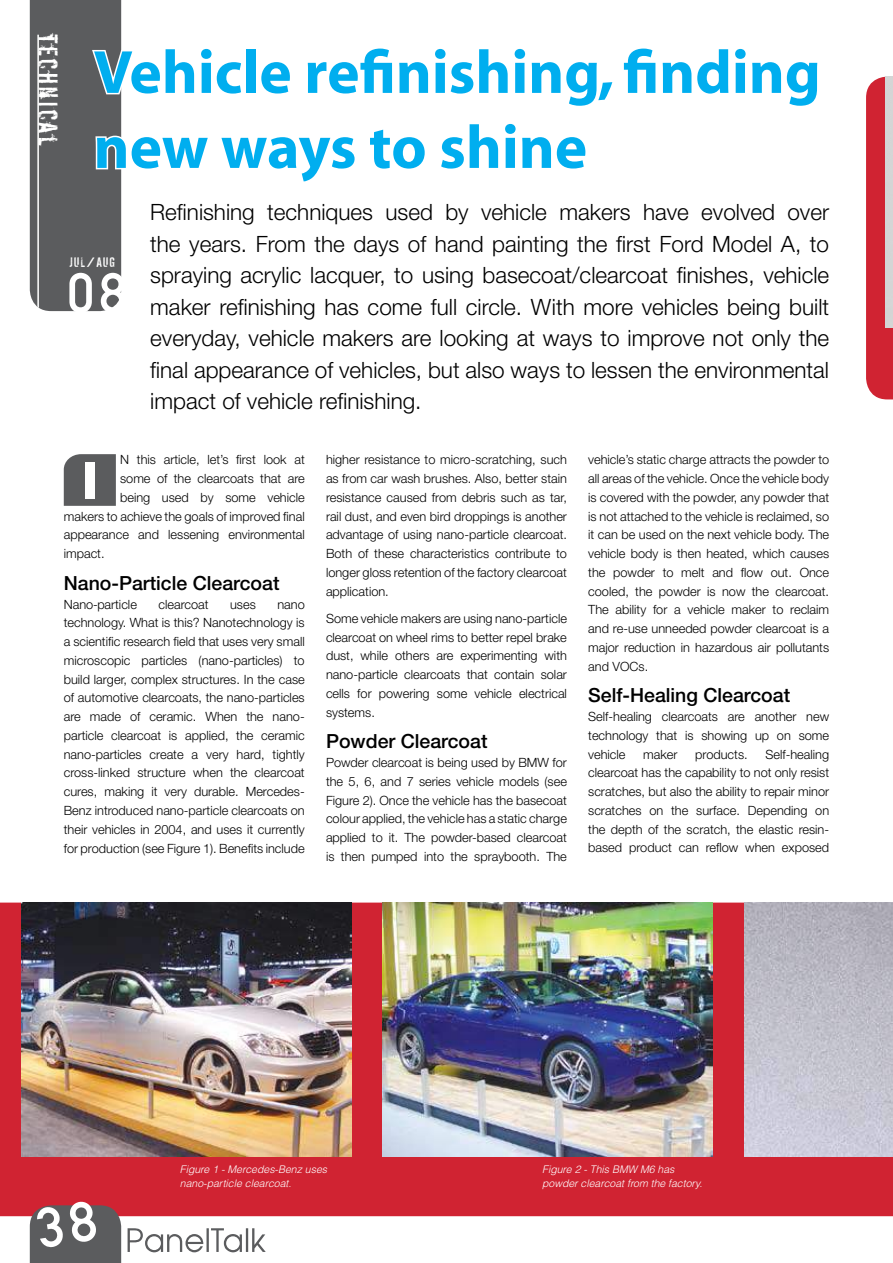
<style>
.page{position:relative;width:893px;height:1263px;background:#fff}
.page>*{position:absolute;margin:0;border:0;box-sizing:border-box;transform-origin:0 0}
.t1{font:700 61.5px/75px "Myriad";color:#00aeef}
.t2{font:55.5px "DIN Metal";color:#fff}
.t3{font:900 condensed 51px "Helvetica Neue";color:#fff}
.t4{font:30px "Dirty Ego";color:#fff}
.t5{font:300 22.5px/31.5px "Helvetica Neue";color:#000;text-align:justify}
.t6{font:500 19.5px "Helvetica Neue";color:#000}
.t7{font:15px "Dirty Ego";letter-spacing:.1em;color:#fff}
.t8{font:300 12.75px/18.8px "Helvetica Neue";color:#000;text-align:justify}
.t9{font:italic 300 10.5px/13.5px "Helvetica";color:#fff}
</style>
<div class="page">
<svg style="left:866px;top:77px;width:27px;height:322px;background:#d12937"></svg>
<div style="left:0;top:902px;width:893px;height:314px;background:#d02332"></div>
<svg style="left:64px;top:454px;width:52px;height:52px;background:#5f6062"></svg>
<svg style="left:128px;top:1228px;width:138px;height:24px"></svg>
<svg style="left:30px;top:0;width:92px;height:311px;background:#646567"></svg>
<img style="left:21px;top:902px;width:330px;height:255px">
<img style="left:383px;top:902px;width:330px;height:255px">
<img style="left:744px;top:902px;width:149px;height:255px">
<div style="left:885px;top:77px;width:8px;height:250px;background:#d4d5d5"></div>
<svg style="left:30px;top:1199px;width:91px;height:64px;background:#6a5558"></svg>
<h3 class="t4" style="left:64px;top:34px;width:117px;rotate:90deg">technical</h3>
<h1 class="t1" style="left:94px;top:37px;width:729px">Vehicle refinishing, finding new ways to shine</h1>
<p class="t7" style="left:69px;top:254px;width:47px">JUL/AUG</p>
<h2 class="t2" style="left:67px;top:261px;width:60px">08</h2>
<p class="t5" style="left:150px;top:196px;width:680px">Refinishing techniques used by vehicle makers have evolved over the years. From the days of hand painting the first Ford Model A, to spraying acrylic lacquer, to using basecoat/clearcoat finishes, vehicle maker refinishing has come full circle. With more vehicles being built everyday, vehicle makers are looking at ways to improve not only the final appearance of vehicles, but also ways to lessen the environmental impact of vehicle refinishing.</p>
<p class="t8" style="left:120px;top:450px;width:186px">N this article, let’s first look at</p>
<p class="t8" style="left:120px;top:469px;width:186px">some of the clearcoats that are</p>
<p class="t8" style="left:120px;top:487px;width:186px">being used by some vehicle</p>
<p class="t8" style="left:64px;top:506px;width:242px">makers to achieve the goals of improved final</p>
<p class="t8" style="left:64px;top:525px;width:242px">appearance and lessening environmental</p>
<p class="t8" style="left:64px;top:544px;width:42px">impact.</p>
<h3 class="t6" style="left:64px;top:571px;width:217px">Nano-Particle Clearcoat</h3>
<p class="t8" style="left:64px;top:594px;width:75px">Nano-particle</p>
<p class="t8" style="left:158px;top:594px;width:52px">clearcoat</p>
<p class="t8" style="left:230px;top:594px;width:27px">uses</p>
<h3 class="t3" style="left:84px;top:449px;width:15px">I</h3>
<p class="t8" style="left:64px;top:594px;width:242px;text-indent:214px">nano technology. What is this? Nanotechnology is a scientific research field that uses very small microscopic particles (nano-particles) to build larger, complex structures. In the case of automotive clearcoats, the nano-particles are made of ceramic. When the nano&shy;particle clearcoat is applied, the ceramic nano-particles create a very hard, tightly cross-linked structure when the clearcoat cures, making it very durable. Mercedes-Benz introduced nano-particle clearcoats on their vehicles in 2004, and uses it currently for production (see Figure 1). Benefits include</p>
<p class="t8" style="left:326px;top:450px;width:242px">higher resistance to micro-scratching, such as from car wash brushes. Also, better stain resistance caused from debris such as tar, rail dust, and even bird droppings is another advantage of using nano-particle clearcoat.<br>Both of these characteristics contribute to longer gloss retention of the factory clearcoat application.</p>
<p class="t8" style="left:326px;top:609px;width:242px">Some vehicle makers are using nano-particle clearcoat on wheel rims to better repel brake dust, while others are experimenting with nano-particle clearcoats that contain solar cells for powering some vehicle electrical systems.</p>
<h3 class="t6" style="left:326px;top:730px;width:163px">Powder Clearcoat</h3>
<p class="t8" style="left:326px;top:753px;width:242px">Powder clearcoat is being used by BMW for the 5, 6, and 7 series vehicle models (see Figure 2). Once the vehicle has the basecoat colour applied, the vehicle has a static charge applied to it. The powder-based clearcoat is then pumped into the spraybooth. The</p>
<p class="t8" style="left:588px;top:450px;width:242px">vehicle’s static charge attracts the powder to all areas of the vehicle. Once the vehicle body is covered with the powder, any powder that is not attached to the vehicle is reclaimed, so it can be used on the next vehicle body. The vehicle body is then heated, which causes the powder to melt and flow out. Once cooled, the powder is now the clearcoat.<br>The ability for a vehicle maker to reclaim and re-use unneeded powder clearcoat is a major reduction in hazardous air pollutants and VOCs.</p>
<h3 class="t6" style="left:588px;top:684px;width:203px">Self-Healing Clearcoat</h3>
<p class="t8" style="left:588px;top:707px;width:242px">Self-healing clearcoats are another new technology that is showing up on some vehicle</p>
<p class="t8" style="left:588px;top:744px;width:242px;text-indent:177px">Self-healing clearcoat has the capability to not only resist scratches, but also the ability to repair minor scratches on the surface. Depending on the depth of the scratch, the elastic resin&shy;based product can reflow when exposed</p>
<p class="t8" style="left:643px;top:744px;width:36px">maker</p>
<p class="t8" style="left:695px;top:744px;width:54px">products.</p>
<p class="t9" style="left:180px;top:1163px;width:149px">Figure 1 - Mercedes-Benz uses nano-particle clearcoat.</p>
<p class="t9" style="left:542px;top:1163px;width:162px">Figure 2 - This BMW M6 has powder clearcoat from the factory.</p>
</div>
